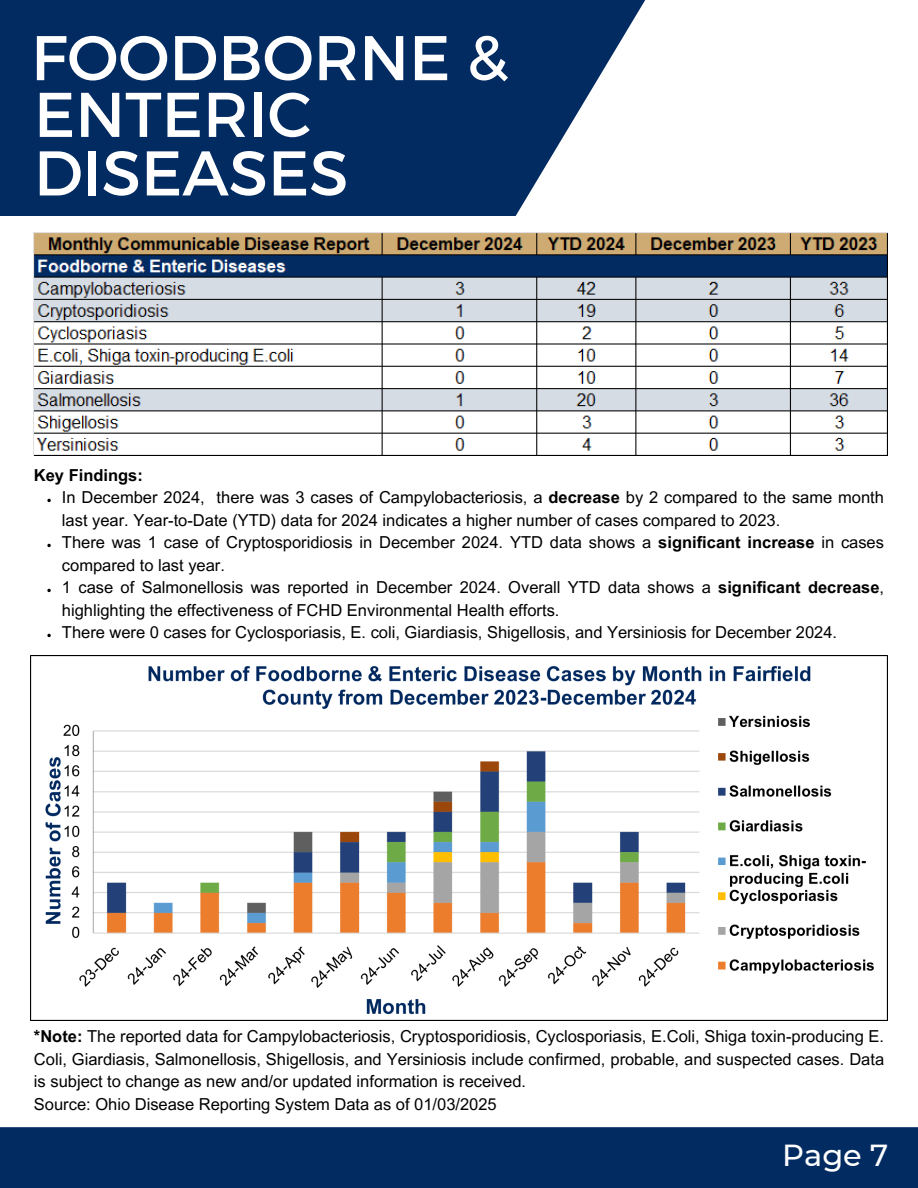
<style>
.page{position:relative;width:918px;height:1188px;background:#fff}
.page>*{position:absolute;margin:0;border:0;box-sizing:border-box;transform-origin:0 0}
.t1{font:63px "Montserrat";color:#fff}
.t2{font:500 30.3px "Montserrat";color:#fff}
.t3{font:16.5px/22.5px "Arial MT Pro";color:#000}
.t4{font:700 16.5px "Arial MT Pro";color:#000}
.s1{font-weight:700}
</style>
<div class="page">
<svg style="left:0;top:0;width:646px;height:216px;background:#153b6e"></svg>
<div style="left:0;top:1127px;width:918px;height:61px;background:#022b62"></div>
<img style="left:34px;top:232px;width:854px;height:224px">
<img style="left:30px;top:656px;width:858px;height:364px">
<svg style="left:47px;top:499px;width:4px;height:3px"></svg>
<svg style="left:47px;top:544px;width:4px;height:3px"></svg>
<svg style="left:47px;top:589px;width:4px;height:3px"></svg>
<svg style="left:47px;top:634px;width:4px;height:3px"></svg>
<p class="t1" style="left:31px;top:17px;width:479px">FOODBORNE &amp;</p>
<p class="t1" style="left:34px;top:74px;width:279px">ENTERIC</p>
<p class="t1" style="left:34px;top:132px;width:316px">DISEASES</p>
<h1 class="t4" style="left:34px;top:469px;width:111px">Key Findings:</h1>
<h1 class="t3" style="left:62px;top:488px;width:824px">In December 2024, there was 3 cases of Campylobacteriosis, a <span class="s1">decrease</span> by 2 compared to the same month last year. Year-to-Date (YTD) data for 2024 indicates a higher number of cases compared to 2023.</h1>
<h1 class="t3" style="left:62px;top:533px;width:824px">There was 1 case of Cryptosporidiosis in December 2024. YTD data shows a <span class="s1">significant increase</span> in cases compared to last year.</h1>
<p class="t3" style="left:62px;top:578px;width:824px">1 case of Salmonellosis was reported in December 2024. Overall YTD data shows a <span class="s1">significant decrease</span>, highlighting the effectiveness of FCHD Environmental Health efforts.</p>
<h3 class="t3" style="left:62px;top:623px;width:777px">There were 0 cases for Cyclosporiasis, E. coli, Giardiasis, Shigellosis, and Yersiniosis for December 2024.</h3>
<p class="t3" style="left:34px;top:1027px;width:852px;text-align:justify"><span class="s1">*Note:</span> The reported data for Campylobacteriosis, Cryptosporidiosis, Cyclosporiasis, E.Coli, Shiga toxin-producing E.<br>Coli, Giardiasis, Salmonellosis, Shigellosis, and Yersiniosis include confirmed, probable, and suspected cases. Data is subject to change as new and/or updated information is received.</p>
<p class="t3" style="left:34px;top:1095px;width:464px">Source: Ohio Disease Reporting System Data as of 01/03/2025</p>
<p class="t2" style="left:782px;top:1137px;width:107px">Page 7</p>
</div>
